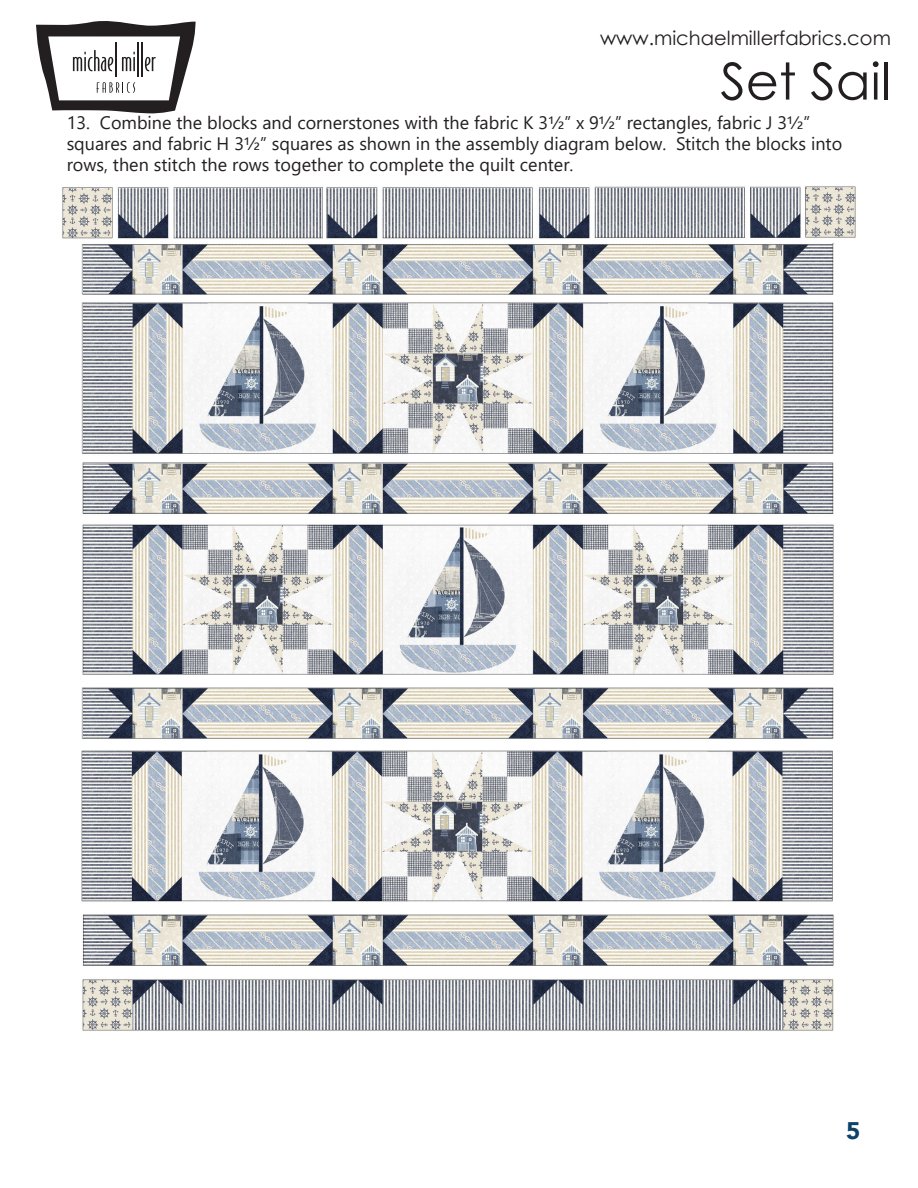
<style>
.page{position:relative;width:918px;height:1188px;background:#fff}
.page>*{position:absolute;margin:0;border:0;box-sizing:border-box;transform-origin:0 0}
.t1{font:51px "Century Gothic";color:#231f20}
.t2{font:900 24px "Avenir";color:#0d426a}
.t3{font:19.5px "Century Gothic";color:#231f20}
.t4{font:18px/21px "Segoe UI";color:#231f20}
</style>
<div class="page">
<svg style="left:36px;top:21px;width:160px;height:93px"></svg>
<img style="left:62px;top:186px;width:794px;height:845px">
<p class="t3" style="left:600px;top:24px;width:292px">www.michaelmillerfabrics.com</p>
<h1 class="t1" style="left:720px;top:46px;width:172px">Set Sail</h1>
<p class="t4" style="left:67px;top:111px;width:777px">13. Combine the blocks and cornerstones with the fabric K 31/2” x 91/2” rectangles, fabric J 31/2” squares and fabric H 31/2” squares as shown in the assembly diagram below. Stitch the blocks into rows, then stitch the rows together to complete the quilt center.</p>
<h2 class="t2" style="left:846px;top:1110px;width:16px">5</h2>
</div>
